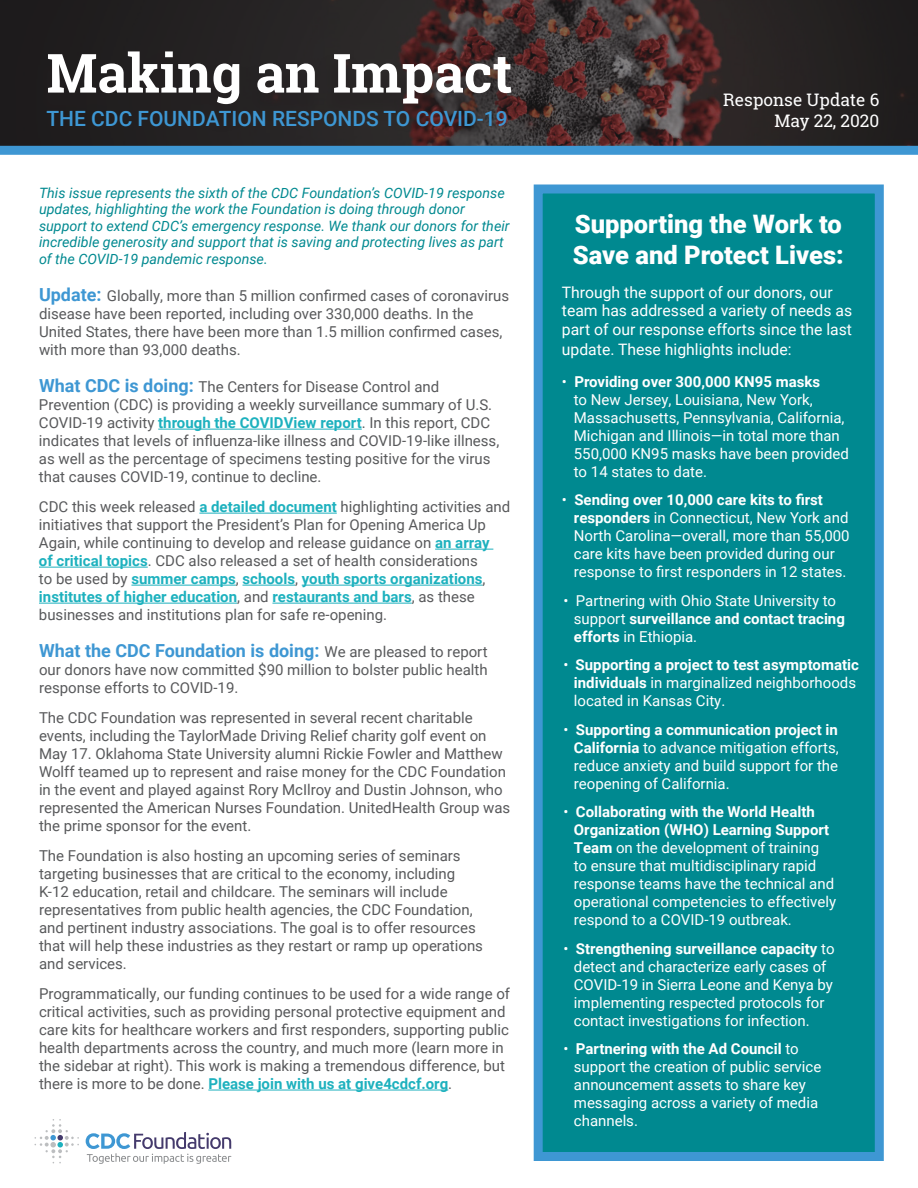
<style>
.page{position:relative;width:918px;height:1188px;background:#fff}
.page>*{position:absolute;margin:0;border:0;box-sizing:border-box;transform-origin:0 0}
.t1{font:700 54px "Roboto Slab";color:#fff}
.t2{font:900 25.5px/30.6px "Roboto";color:#fff}
.t3{font:500 21px "Roboto";color:#3e97d3}
.t4{font:700 18px "Roboto";color:#3e97d3}
.t5{font:17.25px/20.7px "Roboto Slab";color:#fff;text-align:right}
.t6{font:15.75px/19.2px "Roboto";color:#fff}
.t7{font:15px/18px "Roboto";color:#58595b}
.t8{font:15px/18px "Roboto";color:#fff}
.t9{font:italic 14.25px/16.5px "Roboto";color:#008990}
.s1{font-weight:700;font-size:18px;color:#3e97d3}
.s2{font-weight:700;color:#1db1be}
.s3{font-weight:400;font-size:15px;color:#58595b}
.s4{font-weight:700}
</style>
<div class="page">
<svg style="left:0;top:0;width:918px;height:146px;background:#322828"></svg>
<div style="left:30px;top:51px;width:492px;height:82px;background:#231f20;opacity:.75"></div>
<div style="left:0;top:146px;width:918px;height:9px;background:#3e97d3"></div>
<hr style="left:158px;top:429px;width:204px;height:1px;background:#1db1be">
<hr style="left:199px;top:513px;width:138px;height:1px;background:#1db1be">
<hr style="left:435px;top:549px;width:58px;height:1px;background:#1db1be">
<hr style="left:39px;top:567px;width:109px;height:1px;background:#1db1be">
<hr style="left:131px;top:585px;width:105px;height:1px;background:#1db1be">
<hr style="left:243px;top:585px;width:52px;height:1px;background:#1db1be">
<hr style="left:302px;top:585px;width:181px;height:1px;background:#1db1be">
<hr style="left:39px;top:603px;width:198px;height:1px;background:#1db1be">
<hr style="left:272px;top:603px;width:140px;height:1px;background:#1db1be">
<hr style="left:208px;top:1090px;width:240px;height:1px;background:#1db1be">
<div style="left:534px;top:184px;width:350px;height:977px;background:#008990;border:9px solid #3e97d3"></div>
<svg style="left:86px;top:1132px;width:145px;height:32px"></svg>
<svg style="left:35px;top:1119px;width:44px;height:44px"></svg>
<h1 class="t1" style="left:46px;top:36px;width:468px">Making an Impact</h1>
<h3 class="t3" style="left:46px;top:103px;width:463px">THE CDC FOUNDATION RESPONDS TO COVID-19</h3>
<p class="t9" style="left:39px;top:184px;width:472px">This issue represents the sixth of the CDC Foundation’s COVID-19 response updates, highlighting the work the Foundation is doing through donor support to extend CDC’s emergency response. We thank our donors for their incredible generosity and support that is saving and protecting lives as part of the COVID-19 pandemic response.</p>
<p class="t7" style="left:39px;top:286px;width:472px"><span class="s1">Update:</span> Globally, more than 5 million confirmed cases of coronavirus disease have been reported, including over 330,000 deaths. In the United States, there have been more than 1.5 million confirmed cases, with more than 93,000 deaths.</p>
<p class="t7" style="left:39px;top:377px;width:462px"><span class="s1">What CDC is doing:</span> The Centers for Disease Control and Prevention (CDC) is providing a weekly surveillance summary of U.S.<br>COVID-19 activity <span class="s2">through the COVIDView report</span>. In this report, CDC indicates that levels of influenza-like illness and COVID-19-like illness, as well as the percentage of specimens testing positive for the virus that causes COVID-19, continue to decline.</p>
<p class="t7" style="left:39px;top:497px;width:473px">CDC this week released <span class="s2">a detailed document</span> highlighting activities and initiatives that support the President’s Plan for Opening America Up Again, while continuing to develop and release guidance on <span class="s2">an array<br>of critical topics</span>. CDC also released a set of health considerations<br>to be used by <span class="s2">summer camps</span>, <span class="s2">schools</span>, <span class="s2">youth sports organizations</span>, <span class="s2">institutes of higher education</span>, and <span class="s2">restaurants and bars</span>, as these businesses and institutions plan for safe re-opening.</p>
<p class="t4" style="left:39px;top:638px;width:450px">What the CDC Foundation is doing: <span class="s3">We are pleased to report</span></p>
<p class="t7" style="left:39px;top:660px;width:450px">our donors have now committed $90 million to bolster public health response efforts to COVID-19.</p>
<p class="t7" style="left:39px;top:708px;width:473px">The CDC Foundation was represented in several recent charitable events, including the TaylorMade Driving Relief charity golf event on May 17. Oklahoma State University alumni Rickie Fowler and Matthew Wolff teamed up to represent and raise money for the CDC Foundation in the event and played against Rory McIlroy and Dustin Johnson, who represented the American Nurses Foundation. UnitedHealth Group was the prime sponsor for the event.</p>
<p class="t7" style="left:39px;top:846px;width:446px">The Foundation is also hosting an upcoming series of seminars targeting businesses that are critical to the economy, including K-12 education, retail and childcare. The seminars will include representatives from public health agencies, the CDC Foundation, and pertinent industry associations. The goal is to offer resources that will help these industries as they restart or ramp up operations and services.</p>
<p class="t7" style="left:39px;top:984px;width:473px">Programmatically, our funding continues to be used for a wide range of critical activities, such as providing personal protective equipment and care kits for healthcare workers and first responders, supporting public health departments across the country, and much more (learn more in the sidebar at right). This work is making a tremendous difference, but there is more to be done. <span class="s2">Please join with us at give4cdcf.org</span>.</p>
<p class="t5" style="left:723px;top:89px;width:158px">Response Update 6<br>May 22, 2020</p>
<h2 class="t2" style="left:573px;top:208px;width:273px">Supporting the Work to<br>Save and Protect Lives:</h2>
<p class="t6" style="left:562px;top:282px;width:292px">Through the support of our donors, our team has addressed a variety of needs as part of our response efforts since the last update. These highlights include:</p>
<p class="t8" style="left:574px;top:372px;width:277px;text-indent:-12px">• <span class="s4">Providing over 300,000 KN95 masks<br></span>to New Jersey, Louisiana, New York, Massachusetts, Pennsylvania, California, Michigan and Illinois—in total more than 550,000 KN95 masks have been provided to 14 states to date.</p>
<p class="t8" style="left:574px;top:490px;width:277px;text-indent:-12px">• <span class="s4">Sending over 10,000 care kits to first responders</span> in Connecticut, New York and North Carolina—overall, more than 55,000 care kits have been provided during our response to first responders in 12 states.</p>
<p class="t8" style="left:574px;top:591px;width:273px;text-indent:-10px">• Partnering with Ohio State University to support <span class="s4">surveillance and contact tracing efforts</span> in Ethiopia.</p>
<p class="t8" style="left:574px;top:655px;width:287px;text-indent:-10px">• <span class="s4">Supporting a project to test asymptomatic individuals</span> in marginalized neighborhoods located in Kansas City.</p>
<p class="t8" style="left:574px;top:720px;width:266px;text-align:justify;text-indent:-10px">• <span class="s4">Supporting a communication project in California</span> to advance mitigation efforts, reduce anxiety and build support for the reopening of California.</p>
<p class="t8" style="left:574px;top:802px;width:264px;text-indent:-10px">• <span class="s4">Collaborating with the World Health Organization (WHO) Learning Support Team</span> on the development of training<br>to ensure that multidisciplinary rapid response teams have the technical and operational competencies to effectively respond to a COVID-19 outbreak.</p>
<p class="t8" style="left:574px;top:939px;width:262px;text-indent:-10px">• <span class="s4">Strengthening surveillance capacity</span> to detect and characterize early cases of COVID-19 in Sierra Leone and Kenya by implementing respected protocols for contact investigations for infection.</p>
<p class="t8" style="left:574px;top:1039px;width:249px;text-indent:-10px">• <span class="s4">Partnering with the Ad Council</span> to support the creation of public service announcement assets to share key messaging across a variety of media channels.</p>
</div>
